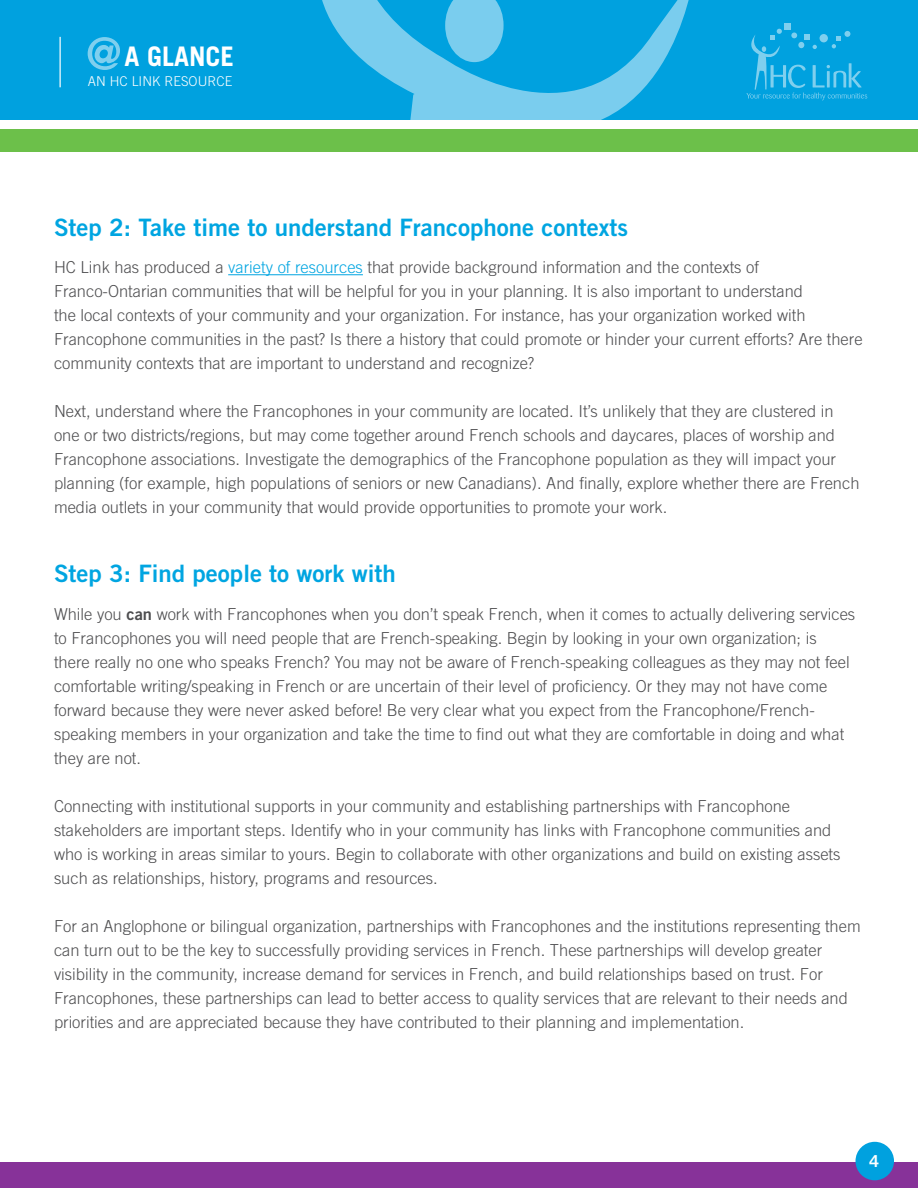
<style>
.page{position:relative;width:918px;height:1188px;background:#fff}
.page>*{position:absolute;margin:0;border:0;box-sizing:border-box;transform-origin:0 0}
.t1{font:700 27px "Trade Gothic LT Std";color:#fff}
.t2{font:24px "Trade Gothic LT Std Bd 2";color:#00a5e1}
.t3{font:300 16.5px/24px "Trade Gothic LT Std";color:#4d4d4f}
.t4{font:16.5px "Trade Gothic LT Std Bd 2";color:#fff}
.t5{font:300 13.5px "Trade Gothic LT Std";letter-spacing:.005em;color:#fff}
.s1{color:#00a5e1}
.s2{font-family:"Trade Gothic LT Std Bd 2";font-weight:400}
</style>
<div class="page">
<div style="left:0;top:0;width:918px;height:120px;background:#00a1df"></div>
<svg style="left:291px;top:0;width:398px;height:276px"></svg>
<div style="left:0;top:129px;width:918px;height:23px;background:#6cc04a"></div>
<hr style="left:59px;top:37px;width:2px;height:50px;background:#fff">
<div style="left:0;top:1162px;width:918px;height:26px;background:#873299"></div>
<div style="left:855px;top:1142px;width:39px;height:38px;background:#00a1df;border-radius:50%"></div>
<svg style="left:88px;top:37px;width:32px;height:33px"></svg>
<div style="left:784px;top:23px;width:7px;height:7px;background:#7fcfee"></div>
<svg style="left:746px;top:29px;width:121px;height:71px"></svg>
<hr style="left:228px;top:274px;width:135px;height:1px;background:#00a5e1">
<h1 class="t1" style="left:125px;top:40px;width:111px">A GLANCE</h1>
<p class="t5" style="left:88px;top:73px;width:146px">AN HC LINK RESOURCE</p>
<h2 class="t2" style="left:54px;top:212px;width:576px">Step 2: Take time to understand Francophone contexts</h2>
<p class="t3" style="left:54px;top:255px;width:810px">HC Link has produced a <span class="s1">variety of resources</span> that provide background information and the contexts of Franco-Ontarian communities that will be helpful for you in your planning. It is also important to understand<br>the local contexts of your community and your organization. For instance, has your organization worked with Francophone communities in the past? Is there a history that could promote or hinder your current efforts? Are there community contexts that are important to understand and recognize?</p>
<p class="t3" style="left:54px;top:399px;width:807px">Next, understand where the Francophones in your community are located. It’s unlikely that they are clustered in one or two districts/regions, but may come together around French schools and daycares, places of worship and Francophone associations. I nvestigate the demographics of the Francophone population as they will impact your planning (for example, high populations of seniors or new Canadians). And finally, explore whether there are French media outlets in your community that would provide opportunities to promote your work.</p>
<h2 class="t2" style="left:54px;top:559px;width:343px">Step 3: Find people to work with</h2>
<p class="t3" style="left:54px;top:602px;width:803px">While you <span class="s2">can</span> work with Francophones when you don’t speak French, when it comes to actually delivering services to Francophones you will need people that are French-speaking. Begin by looking in your own organization; is there really no one who speaks French? You may not be aware of French-speaking colleagues as they may not feel comfortable writing/speaking in French or are uncertain of their level of proficiency. Or they may not have come forward because they were never asked before! Be very clear what you expect from the Francophone/French&shy;speaking members in your organization and take the time to find out what they are comfortable in doing and what they are not.</p>
<p class="t3" style="left:54px;top:794px;width:788px">Connecting with institutional supports in your community and establishing partnerships with Francophone stakeholders are important steps. Identify who in your community has links with Francophone communities and who is working in areas similar to yours. Begin to collaborate with other organizations and build on existing assets such as relationships, history, programs and resources.</p>
<p class="t3" style="left:54px;top:914px;width:808px">For an Anglophone or bilingual organization, partnerships with Francophones and the institutions representing them can turn out to be the key to successfully providing services in French. These partnerships will develop greater visibility in the community, increase demand for services in French, and build relationships based on trust. For Francophones, these partnerships can lead to better access to quality services that are relevant to their needs and priorities and are appreciated because they have contributed to their planning and implementation.</p>
<p class="t4" style="left:869px;top:1151px;width:12px">4</p>
</div>
